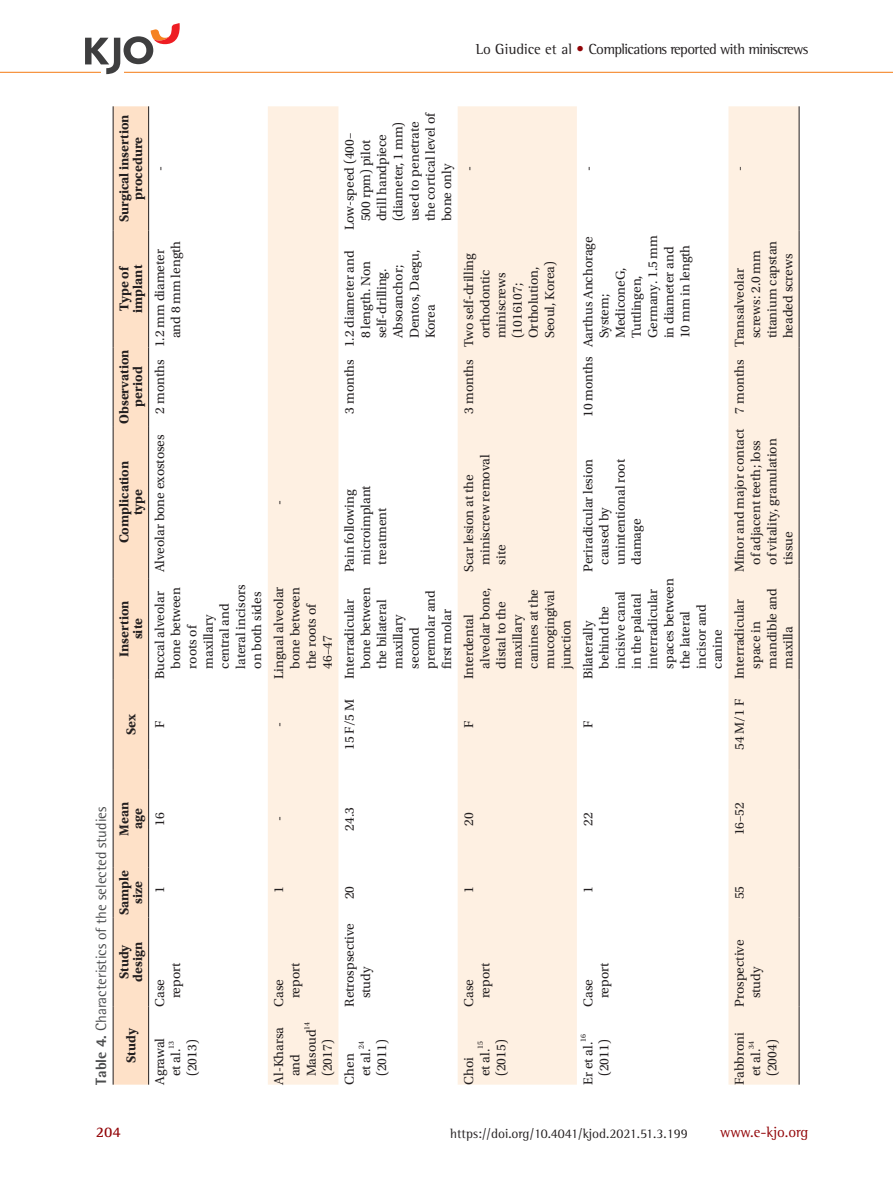
<style>
.page{position:relative;width:893px;height:1191px;background:#fff}
.page>*{position:absolute;margin:0;border:0;box-sizing:border-box;transform-origin:0 0}
.t1{font:15px "Rotis Semi Serif Std";letter-spacing:-.04em;color:#231f20}
.t2{font:15px "Rotis Semi Sans Std";color:#4b4c4d}
.t3{font:15px "Rotis Semi Serif Std";color:#920407}
.t4{font:700 15px "Rotis Semi Serif Std";color:#920407}
.t5{font:13.5px/16.2px "Utopia Std";color:#231f20}
.t6{font:700 13.5px/13.5px "Utopia Std";color:#231f20;text-align:center}
.t7{font:13.5px "Rotis Semi Serif Std";color:#231f20}
.t8{font:7.8px "Utopia Std";color:#231f20}
.s1{color:#920407}
.s2{font-weight:800}
</style>
<div class="page">
<hr style="left:0;top:72px;width:893px;height:1px;background:#f58220">
<svg style="left:85px;top:23px;width:95px;height:51px"></svg>
<div style="left:114px;top:106px;width:34px;height:978px;background:#fee1c8"></div>
<svg style="left:268px;top:106px;width:531px;height:978px"></svg>
<hr style="left:113px;top:1006px;width:1px;height:78px;background:#231f20">
<hr style="left:113px;top:917px;width:1px;height:89px;background:#231f20">
<hr style="left:113px;top:867px;width:1px;height:50px;background:#231f20">
<hr style="left:113px;top:770px;width:1px;height:97px;background:#231f20">
<hr style="left:113px;top:679px;width:1px;height:91px;background:#231f20">
<hr style="left:113px;top:578px;width:1px;height:101px;background:#231f20">
<hr style="left:113px;top:426px;width:1px;height:152px;background:#231f20">
<hr style="left:113px;top:347px;width:1px;height:79px;background:#231f20">
<hr style="left:113px;top:230px;width:1px;height:117px;background:#231f20">
<hr style="left:113px;top:106px;width:1px;height:124px;background:#231f20">
<hr style="left:148px;top:1006px;width:1px;height:78px;background:#231f20">
<hr style="left:148px;top:917px;width:1px;height:89px;background:#231f20">
<hr style="left:148px;top:867px;width:1px;height:50px;background:#231f20">
<hr style="left:148px;top:770px;width:1px;height:97px;background:#231f20">
<hr style="left:148px;top:679px;width:1px;height:91px;background:#231f20">
<hr style="left:148px;top:578px;width:1px;height:101px;background:#231f20">
<hr style="left:148px;top:426px;width:1px;height:152px;background:#231f20">
<hr style="left:148px;top:347px;width:1px;height:79px;background:#231f20">
<hr style="left:148px;top:230px;width:1px;height:117px;background:#231f20">
<hr style="left:148px;top:106px;width:1px;height:124px;background:#231f20">
<hr style="left:799px;top:1006px;width:1px;height:78px;background:#231f20">
<hr style="left:799px;top:917px;width:1px;height:89px;background:#231f20">
<hr style="left:799px;top:867px;width:1px;height:50px;background:#231f20">
<hr style="left:799px;top:770px;width:1px;height:97px;background:#231f20">
<hr style="left:799px;top:679px;width:1px;height:91px;background:#231f20">
<hr style="left:799px;top:578px;width:1px;height:101px;background:#231f20">
<hr style="left:799px;top:426px;width:1px;height:152px;background:#231f20">
<hr style="left:799px;top:347px;width:1px;height:79px;background:#231f20">
<hr style="left:799px;top:230px;width:1px;height:117px;background:#231f20">
<hr style="left:799px;top:106px;width:1px;height:124px;background:#231f20">
<p class="t1" style="left:476px;top:40px;width:334px">Lo Giudice et al <span class="s1">•</span> Complications reported with miniscrews</p>
<p class="t6" style="left:118px;top:222px;width:109px;rotate:-90deg">Surgical insertion procedure</p>
<p class="t6" style="left:118px;top:313px;width:49px;text-align:left;rotate:-90deg">Type of implant</p>
<p class="t6" style="left:118px;top:424px;width:76px;rotate:-90deg">Observation period</p>
<p class="t6" style="left:118px;top:543px;width:84px;rotate:-90deg">Complication type</p>
<p class="t6" style="left:118px;top:656px;width:58px;rotate:-90deg">Insertion site</p>
<p class="t5" style="left:152px;top:171px;width:6px;rotate:-90deg">-</p>
<p class="t5" style="left:152px;top:338px;width:99px;text-indent:-75px;rotate:-90deg">2 months 1.2 mm diameter and 8 mm length</p>
<p class="t5" style="left:152px;top:572px;width:139px;rotate:-90deg">Alveolar bone exostoses</p>
<p class="t5" style="left:152px;top:668px;width:86px;text-indent:-11px;rotate:-90deg">Buccal alveolar bone between roots of maxillary central and lateral incisors on both sides</p>
<p class="t6" style="left:124px;top:735px;width:23px;rotate:-90deg">Sex</p>
<p class="t5" style="left:152px;top:728px;width:9px;rotate:-90deg">F</p>
<p class="t5" style="left:342px;top:221px;width:111px;text-indent:-9px;rotate:-90deg">Low-speed (400–<br>500 rpm) pilot<br>drill handpiece (diameter, 1 mm) used to penetrate the cortical level of bone only</p>
<p class="t5" style="left:342px;top:338px;width:90px;text-indent:-75px;rotate:-90deg">3 months 1.2 diameter and<br>8 length. Non self-drilling.<br>Absoanchor;<br>Dentos, Daegu,<br>Korea</p>
<p class="t5" style="left:461px;top:171px;width:6px;rotate:-90deg">-</p>
<p class="t5" style="left:461px;top:338px;width:87px;text-indent:-75px;rotate:-90deg">3 months Two self-drilling orthodontic miniscrews (1016107;<br>Ortholution,<br>Seoul, Korea)</p>
<p class="t5" style="left:580px;top:171px;width:6px;rotate:-90deg">-</p>
<p class="t5" style="left:580px;top:338px;width:105px;text-indent:-79px;rotate:-90deg">10 months Aarthus Anchorage<br>System;<br>MediconeG,<br>Tuttlingen,<br>Germany. 1.5 mm in diameter and<br>10 mm in length</p>
<p class="t5" style="left:271px;top:504px;width:6px;rotate:-90deg">-</p>
<p class="t5" style="left:271px;top:668px;width:83px;text-indent:-11px;rotate:-90deg">Lingual alveolar bone between the roots of<br>46–47</p>
<p class="t5" style="left:271px;top:727px;width:6px;rotate:-90deg">-</p>
<p class="t5" style="left:342px;top:564px;width:81px;text-indent:-8px;rotate:-90deg">Pain following microimplant treatment</p>
<p class="t5" style="left:342px;top:668px;width:83px;text-indent:-11px;rotate:-90deg">Interradicular bone between the bilateral maxillary second premolar and first molar</p>
<p class="t5" style="left:342px;top:750px;width:52px;rotate:-90deg">15 F/5 M</p>
<p class="t5" style="left:461px;top:564px;width:111px;text-indent:-8px;rotate:-90deg">Scar lesion at the miniscrew removal site</p>
<p class="t5" style="left:461px;top:668px;width:83px;text-indent:-11px;rotate:-90deg">Interdental alveolar bone, distal to the maxillary canines at the mucogingival junction</p>
<p class="t5" style="left:580px;top:564px;width:107px;text-indent:-8px;rotate:-90deg">Periradicular lesion caused by unintentional root damage</p>
<p class="t5" style="left:580px;top:668px;width:92px;text-indent:-11px;rotate:-90deg">Bilaterally behind the incisive canal in the palatal interradicular spaces between the lateral incisor and canine</p>
<p class="t5" style="left:461px;top:728px;width:9px;rotate:-90deg">F</p>
<p class="t5" style="left:580px;top:728px;width:9px;rotate:-90deg">F</p>
<p class="t5" style="left:732px;top:171px;width:6px;rotate:-90deg">-</p>
<p class="t5" style="left:732px;top:338px;width:99px;text-indent:-75px;rotate:-90deg">7 months Transalveolar screws: 2.0 mm titanium capstan headed screws</p>
<p class="t5" style="left:732px;top:564px;width:137px;text-indent:-8px;rotate:-90deg">Minor and major contact of adjacent teeth; loss of vitality, granulation tissue</p>
<p class="t5" style="left:732px;top:668px;width:82px;text-indent:-11px;rotate:-90deg">Interradicular space in mandible and maxilla</p>
<p class="t5" style="left:732px;top:750px;width:52px;rotate:-90deg">54 M/1 F</p>
<p class="t2" style="left:92px;top:1084px;width:279px;rotate:-90deg"><span class="s2">Table 4.</span> Characteristics of the selected studies</p>
<p class="t6" style="left:118px;top:835px;width:35px;rotate:-90deg">Mean age</p>
<p class="t5" style="left:152px;top:825px;width:15px;rotate:-90deg">16</p>
<p class="t6" style="left:118px;top:915px;width:47px;rotate:-90deg">Sample size</p>
<p class="t5" style="left:152px;top:892px;width:8px;rotate:-90deg">1</p>
<p class="t6" style="left:118px;top:982px;width:41px;text-align:left;rotate:-90deg">Study design</p>
<p class="t6" style="left:124px;top:1062px;width:36px;rotate:-90deg">Study</p>
<p class="t5" style="left:152px;top:998px;width:37px;text-indent:-8px;rotate:-90deg">Case report</p>
<p class="t5" style="left:152px;top:1084px;width:48px;text-align:center;rotate:-90deg">Agrawal et al.</p>
<p class="t8" style="left:167px;top:1049px;width:9px;rotate:-90deg">13</p>
<p class="t5" style="left:184px;top:1076px;width:38px;rotate:-90deg">(2013)</p>
<p class="t5" style="left:271px;top:821px;width:6px;rotate:-90deg">-</p>
<p class="t5" style="left:342px;top:830px;width:25px;rotate:-90deg">24.3</p>
<p class="t5" style="left:271px;top:892px;width:8px;rotate:-90deg">1</p>
<p class="t5" style="left:271px;top:998px;width:37px;text-indent:-8px;rotate:-90deg">Case report</p>
<p class="t8" style="left:303px;top:1029px;width:9px;rotate:-90deg">14</p>
<p class="t5" style="left:271px;top:1076px;width:51px;text-indent:-8px;rotate:-90deg">Al-Kharsa and<br>Masoud</p>
<p class="t5" style="left:320px;top:1076px;width:38px;rotate:-90deg">(2017)</p>
<p class="t5" style="left:342px;top:899px;width:15px;rotate:-90deg">20</p>
<p class="t5" style="left:342px;top:998px;width:77px;text-indent:-8px;rotate:-90deg">Retrospsective study</p>
<p class="t8" style="left:357px;top:1049px;width:9px;rotate:-90deg">24</p>
<p class="t5" style="left:374px;top:1076px;width:38px;rotate:-90deg">(2011)</p>
<p class="t5" style="left:342px;top:1076px;width:29px;text-indent:-8px;rotate:-90deg">Chen et al.</p>
<p class="t5" style="left:461px;top:825px;width:15px;rotate:-90deg">20</p>
<p class="t5" style="left:580px;top:825px;width:15px;rotate:-90deg">22</p>
<p class="t5" style="left:461px;top:892px;width:8px;rotate:-90deg">1</p>
<p class="t5" style="left:580px;top:892px;width:8px;rotate:-90deg">1</p>
<p class="t5" style="left:461px;top:998px;width:37px;text-indent:-8px;rotate:-90deg">Case report</p>
<p class="t5" style="left:580px;top:998px;width:37px;text-indent:-8px;rotate:-90deg">Case report</p>
<p class="t8" style="left:476px;top:1049px;width:9px;rotate:-90deg">15</p>
<p class="t5" style="left:493px;top:1076px;width:38px;rotate:-90deg">(2015)</p>
<p class="t5" style="left:461px;top:1076px;width:29px;text-indent:-8px;rotate:-90deg">Choi et al.</p>
<p class="t8" style="left:579px;top:1041px;width:9px;rotate:-90deg">16</p>
<p class="t5" style="left:596px;top:1076px;width:38px;rotate:-90deg">(2011)</p>
<p class="t5" style="left:580px;top:1084px;width:44px;rotate:-90deg">Er et al.</p>
<p class="t5" style="left:732px;top:835px;width:35px;rotate:-90deg">16–52</p>
<p class="t5" style="left:732px;top:899px;width:15px;rotate:-90deg">55</p>
<p class="t5" style="left:732px;top:998px;width:60px;text-indent:-8px;rotate:-90deg">Prospective study</p>
<p class="t5" style="left:732px;top:1076px;width:45px;text-indent:-8px;rotate:-90deg">Fabbroni et al.</p>
<p class="t8" style="left:747px;top:1049px;width:9px;rotate:-90deg">34</p>
<p class="t5" style="left:764px;top:1076px;width:38px;rotate:-90deg">(2004)</p>
<p class="t4" style="left:96px;top:1122px;width:27px">204</p>
<p class="t7" style="left:450px;top:1125px;width:239px">https://doi.org/10.4041/kjod.2021.51.3.199</p>
<p class="t3" style="left:720px;top:1122px;width:90px">www.e-kjo.org</p>
</div>
